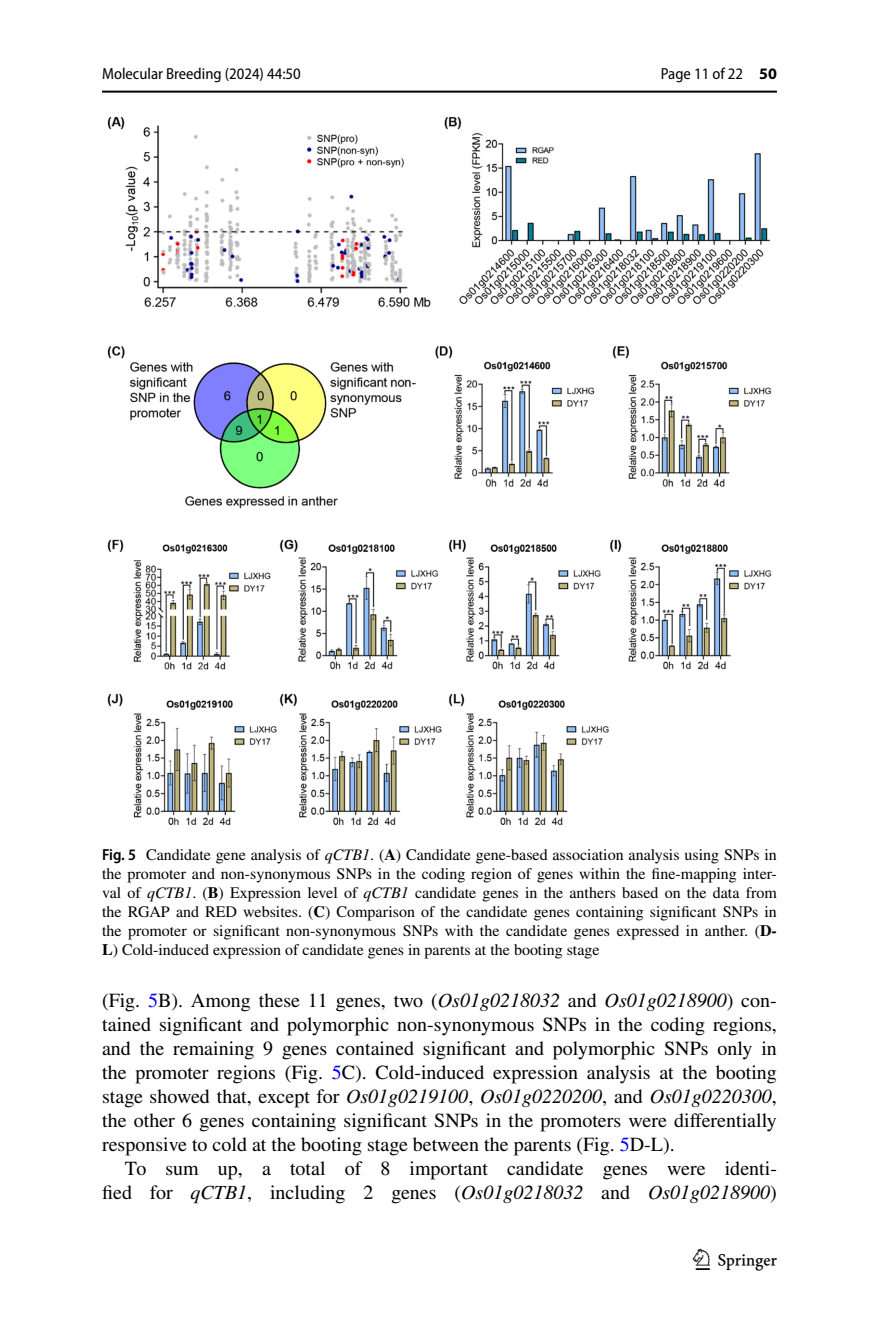
<style>
.page{position:relative;width:879px;height:1333px;background:#fff}
.page>*{position:absolute;margin:0;border:0;box-sizing:border-box;transform-origin:0 0}
.t1{font:30px "Springnew Regular 3";color:#000}
.t2{font:20px/24px "STIX";color:#000;text-align:justify}
.t3{font:16px/19px "STIX";color:#000;text-align:justify}
.t4{font:semi-condensed 16px "Myriad Pro";color:#000}
.s1{font-weight:700;font-stretch:normal}
.s2{font-family:"Myriad Pro";font-weight:600;font-stretch:semi-condensed}
.s3{font-style:italic}
.s4{font-weight:700}
.s5{color:#00f}
</style>
<div class="page">
<hr style="left:102px;top:91px;width:675px;height:2px;background:#000">
<img style="left:108px;top:117px;width:663px;height:708px">
<p class="t4" style="left:102px;top:65px;width:200px">Molecular Breeding (2024) 44:50</p>
<p class="t4" style="left:661px;top:65px;width:118px">Page 11 of 22 <span class="s1">50</span></p>
<p class="t3" style="left:102px;top:846px;width:676px"><span class="s2">Fig. 5</span> Candidate gene analysis of <span class="s3">qCTB1</span>. (<span class="s4">A</span>) Candidate gene-based association analysis using SNPs in the promoter and non-synonymous SNPs in the coding region of genes within the fine-mapping inter&shy;val of <span class="s3">qCTB1</span>. (<span class="s4">B</span>) Expression level of <span class="s3">qCTB1</span> candidate genes in the anthers based on the data from the RGAP and RED websites. (<span class="s4">C</span>) Comparison of the candidate genes containing significant SNPs in the promoter or significant non-synonymous SNPs with the candidate genes expressed in anther. (<span class="s4">D-L</span>) Cold-induced expression of candidate genes in parents at the booting stage</p>
<p class="t2" style="left:102px;top:989px;width:676px">(Fig. <span class="s5">5</span>B). Among these 11 genes, two (<span class="s3">Os01g0218032</span> and <span class="s3">Os01g0218900</span>) con&shy;tained significant and polymorphic non-synonymous SNPs in the coding regions, and the remaining 9 genes contained significant and polymorphic SNPs only in the promoter regions (Fig. <span class="s5">5</span>C). Cold-induced expression analysis at the booting stage showed that, except for <span class="s3">Os01g0219100</span>, <span class="s3">Os01g0220200</span>, and <span class="s3">Os01g0220300</span>, the other 6 genes containing significant SNPs in the promoters were differentially responsive to cold at the booting stage between the parents (Fig. <span class="s5">5</span>D-L).</p>
<p class="t2" style="left:102px;top:1157px;width:676px;text-align:right">To sum up, a total of 8 important candidate genes were identi&shy;fied for <span class="s3">qCTB1</span>, including 2 genes (<span class="s3">Os01g0218032</span> and <span class="s3">Os01g0218900</span>)</p>
<h1 class="t1" style="left:696px;top:1248px;width:83px">1 3</h1>
</div>
